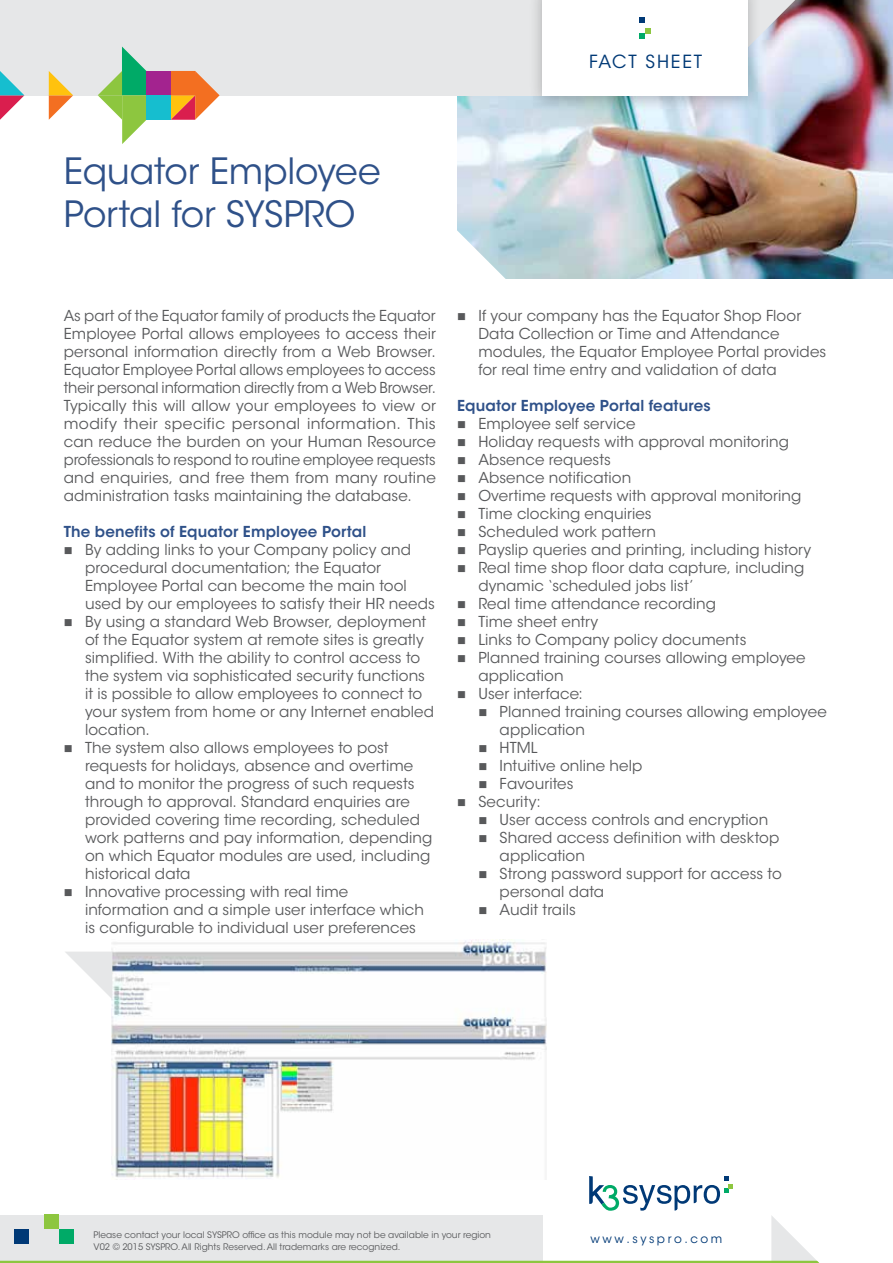
<style>
.page{position:relative;width:893px;height:1263px;background:#fff}
.page>*{position:absolute;margin:0;border:0;box-sizing:border-box;transform-origin:0 0}
.t1{font:36px/43.2px "ITC Avant Garde Std";letter-spacing:-.005em;color:#2f5189}
.t2{font:18px "ITC Avant Garde Std";letter-spacing:.1em;color:#003976}
.t3{font:15px/18px "ITC Avant Garde Std";letter-spacing:.005em;color:#58595b}
.t4{font:600 15px "ITC Avant Garde Std";letter-spacing:.01em;color:#2f5189}
.t5{font:12px "ITC Avant Garde Std";letter-spacing:.21em;color:#003976}
.t6{font:9px "ITC Avant Garde Std";color:#58595b}
</style>
<div class="page">
<img style="left:457px;top:0;width:436px;height:278px">
<div style="left:0;top:1215px;width:542px;height:48px;background:#e6e7e8"></div>
<div style="left:0;top:0;width:748px;height:95px;background:#e6e7e8"></div>
<svg style="left:762px;top:0;width:45px;height:48px;background:#d1c4cd"></svg>
<svg style="left:457px;top:220px;width:57px;height:59px"></svg>
<div style="left:528px;top:0;width:234px;height:114px;background:#000;opacity:.25"></div>
<div style="left:542px;top:0;width:206px;height:95px;background:#fff"></div>
<svg style="left:639px;top:28px;width:11px;height:11px"></svg>
<svg style="left:639px;top:17px;width:6px;height:5px"></svg>
<svg style="left:589px;top:1176px;width:143px;height:35px"></svg>
<div style="left:59px;top:1229px;width:15px;height:15px;background:#00aa67"></div>
<div style="left:44px;top:1214px;width:15px;height:15px;background:#8dc63f"></div>
<div style="left:14px;top:1229px;width:15px;height:15px;background:#003976"></div>
<hr style="left:0;top:1261px;width:820px;height:2px;background:#8dc63f">
<svg style="left:760px;top:1216px;width:60px;height:47px"></svg>
<div style="left:146px;top:71px;width:25px;height:24px;background:#a3238f"></div>
<svg style="left:49px;top:71px;width:24px;height:49px"></svg>
<div style="left:146px;top:95px;width:25px;height:25px;background:#16becf"></div>
<svg style="left:0;top:71px;width:24px;height:49px"></svg>
<svg style="left:171px;top:71px;width:49px;height:49px"></svg>
<svg style="left:98px;top:47px;width:49px;height:97px"></svg>
<img style="left:111px;top:940px;width:436px;height:238px">
<svg style="left:65px;top:951px;width:47px;height:48px"></svg>
<p class="t2" style="left:589px;top:50px;width:115px">FACT SHEET</p>
<h1 class="t1" style="left:64px;top:150px;width:318px">Equator Employee<br>Portal for SYSPRO</h1>
<p class="t3" style="left:64px;top:306px;width:374px;text-align:justify">As part of the Equator family of products the Equator Employee Portal allows employees to access their personal information directly from a Web Browser.<br>Equator Employee Portal allows employees to access their personal information directly from a Web Browser.<br>Typically this will allow your employees to view or modify their specific personal information. This can reduce the burden on your Human Resource professionals to respond to routine employee requests and enquiries, and free them from many routine administration tasks maintaining the database.</p>
<p class="t4" style="left:64px;top:522px;width:304px">The benefits of Equator Employee Portal</p>
<p class="t3" style="left:85px;top:540px;width:351px;text-indent:-21px">■ By adding links to your Company policy and procedural documentation; the Equator Employee Portal can become the main tool used by our employees to satisfy their HR needs</p>
<p class="t3" style="left:85px;top:612px;width:351px;text-indent:-21px">■ By using a standard Web Browser, deployment of the Equator system at remote sites is greatly simplified. With the ability to control access to the system via sophisticated security functions it is possible to allow employees to connect to your system from home or any Internet enabled location.</p>
<p class="t3" style="left:85px;top:738px;width:349px;text-indent:-21px">■ The system also allows employees to post requests for holidays, absence and overtime and to monitor the progress of such requests through to approval. Standard enquiries are provided covering time recording, scheduled work patterns and pay information, depending on which Equator modules are used, including historical data</p>
<p class="t3" style="left:85px;top:882px;width:340px;text-indent:-21px">■ Innovative processing with real time information and a simple user interface which is configurable to individual user preferences</p>
<p class="t3" style="left:478px;top:306px;width:349px;text-indent:-21px">■ If your company has the Equator Shop Floor Data Collection or Time and Attendance modules, the Equator Employee Portal provides for real time entry and validation of data</p>
<p class="t4" style="left:457px;top:396px;width:255px">Equator Employee Portal features</p>
<p class="t3" style="left:457px;top:414px;width:180px">■ Employee self service</p>
<p class="t3" style="left:457px;top:432px;width:333px">■ Holiday requests with approval monitoring</p>
<p class="t3" style="left:457px;top:450px;width:155px">■ Absence requests</p>
<p class="t3" style="left:457px;top:468px;width:176px">■ Absence notification</p>
<p class="t3" style="left:457px;top:486px;width:346px">■ Overtime requests with approval monitoring</p>
<p class="t3" style="left:457px;top:504px;width:196px">■ Time clocking enquiries</p>
<p class="t3" style="left:457px;top:522px;width:200px">■ Scheduled work pattern</p>
<p class="t3" style="left:457px;top:540px;width:356px">■ Payslip queries and printing, including history</p>
<p class="t3" style="left:478px;top:558px;width:328px;text-indent:-21px">■ Real time shop floor data capture, including dynamic ‘scheduled jobs list’</p>
<p class="t3" style="left:457px;top:594px;width:260px">■ Real time attendance recording</p>
<p class="t3" style="left:457px;top:612px;width:143px">■ Time sheet entry</p>
<p class="t3" style="left:457px;top:630px;width:291px">■ Links to Company policy documents</p>
<p class="t3" style="left:478px;top:648px;width:329px;text-indent:-21px">■ Planned training courses allowing employee application</p>
<p class="t3" style="left:457px;top:684px;width:127px">■ User interface:</p>
<p class="t3" style="left:500px;top:702px;width:329px;text-indent:-21px">■ Planned training courses allowing employee application</p>
<p class="t3" style="left:478px;top:738px;width:61px">■ HTML</p>
<p class="t3" style="left:478px;top:756px;width:166px">■ Intuitive online help</p>
<p class="t3" style="left:478px;top:774px;width:97px">■ Favourites</p>
<p class="t3" style="left:457px;top:792px;width:85px">■ Security:</p>
<p class="t3" style="left:478px;top:810px;width:291px">■ User access controls and encryption</p>
<p class="t3" style="left:500px;top:828px;width:281px;text-indent:-21px">■ Shared access definition with desktop application</p>
<p class="t3" style="left:500px;top:864px;width:284px;text-indent:-21px">■ Strong password support for access to personal data</p>
<p class="t3" style="left:478px;top:900px;width:99px">■ Audit trails</p>
<p class="t6" style="left:94px;top:1229px;width:399px">Please contact your local SYSPRO office as this module may not be available in your region</p>
<p class="t6" style="left:94px;top:1241px;width:308px">V02 © 2015 SYSPRO. All Rights Reserved. All trademarks are recognized.</p>
<p class="t5" style="left:591px;top:1231px;width:133px">www.syspro.com</p>
</div>
